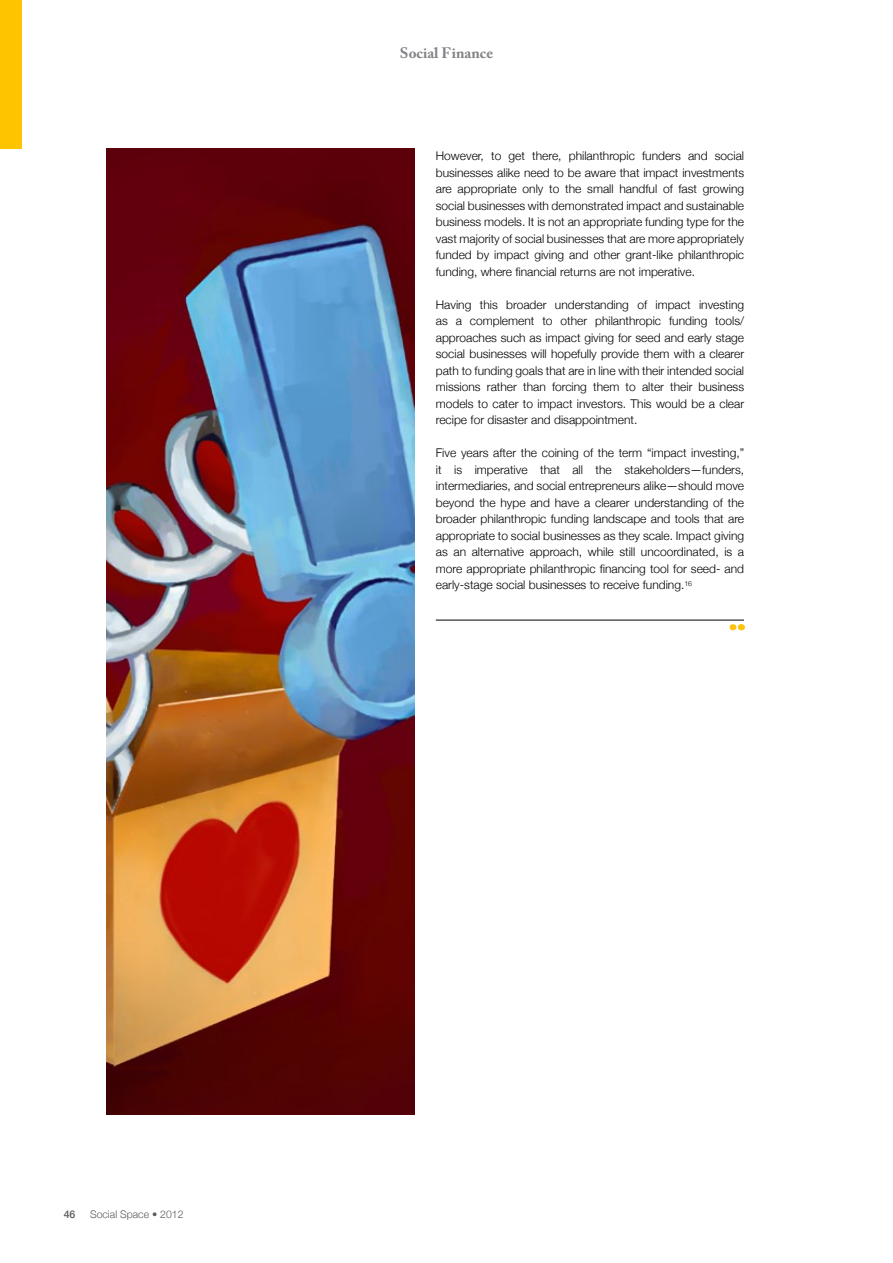
<style>
.page{position:relative;width:893px;height:1263px;background:#fff}
.page>*{position:absolute;margin:0;border:0;box-sizing:border-box;transform-origin:0 0}
.t1{font:700 15px "Adobe Caslon Pro";color:#808285}
.t2{font:300 12px/16.5px "Helvetica Neue";color:#000;text-align:justify}
.t3{font:300 10.5px "Helvetica Neue";color:#58595b}
.t4{font:500 10.5px "Helvetica Neue";color:#58595b}
</style>
<div class="page">
<div style="left:0;top:0;width:21px;height:149px;background:#ffc400"></div>
<hr style="left:436px;top:620px;width:308px;height:1px;background:#000">
<svg style="left:732px;top:624px;width:10px;height:6px"></svg>
<img style="left:106px;top:149px;width:309px;height:965px">
<p class="t1" style="left:400px;top:44px;width:95px">Social Finance</p>
<p class="t2" style="left:436px;top:148px;width:310px">However, to get there, philanthropic funders and social businesses alike need to be aware that impact investments are appropriate only to the small handful of fast growing social businesses with demonstrated impact and sustainable business models. It is not an appropriate funding type for the vast majority of social businesses that are more appropriately funded by impact giving and other grant-like philanthropic funding, where financial returns are not imperative.</p>
<p class="t2" style="left:436px;top:296px;width:310px">Having this broader understanding of impact investing as a complement to other philanthropic funding tools/ approaches such as impact giving for seed and early stage social businesses will hopefully provide them with a clearer path to funding goals that are in line with their intended social missions rather than forcing them to alter their business models to cater to impact investors. This would be a clear recipe for disaster and disappointment.</p>
<p class="t2" style="left:436px;top:445px;width:310px">Five years after the coining of the term “impact investing,” it is imperative that all the stakeholders—funders, intermediaries, and social entrepreneurs alike—should move beyond the hype and have a clearer understanding of the broader philanthropic funding landscape and tools that are appropriate to social businesses as they scale. Impact giving as an alternative approach, while still uncoordinated, is a more appropriate philanthropic financing tool for seed- and early-stage social businesses to receive funding.<sup>16</sup></p>
<p class="t4" style="left:64px;top:1208px;width:13px">46</p>
<p class="t3" style="left:90px;top:1208px;width:95px">Social Space • 2012</p>
</div>
